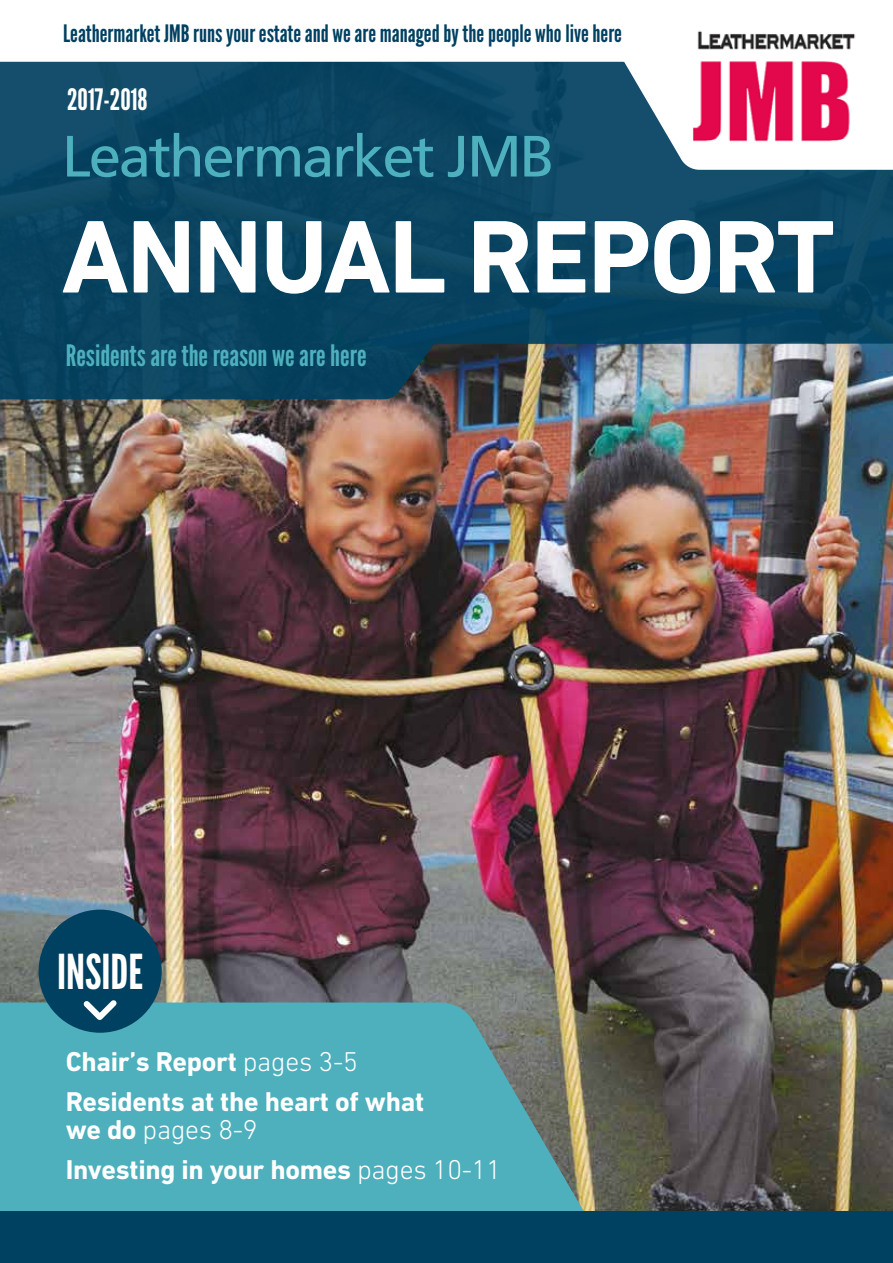
<style>
.page{position:relative;width:893px;height:1263px;background:#fff}
.page>*{position:absolute;margin:0;border:0;box-sizing:border-box;transform-origin:0 0}
.t1{font:700 105px "DIN Next LT Pro";letter-spacing:-.02em;color:#fff}
.t2{font:58.2px "Frutiger";letter-spacing:-.04em;color:#4db0bc}
.t3{font:48px "League Gothic";color:#fff}
.t4{font:29.55px "League Gothic";color:#4db0bc}
.t5{font:29.55px "League Gothic";color:#fff}
.t6{font:700 27.75px/40px "DIN Next LT Pro";letter-spacing:-.01em;color:#fff}
.t7{font:24px "League Gothic";color:#004060}
.s1{font-weight:300}
</style>
<div class="page">
<img style="left:0;top:401px;width:893px;height:572px">
<svg style="left:0;top:186px;width:893px;height:215px;background:#1f4f67"></svg>
<svg style="left:0;top:61px;width:893px;height:125px;background:#245974"></svg>
<img style="left:679px;top:31px;width:188px;height:121px">
<svg style="left:0;top:973px;width:893px;height:238px;background:#58898b"></svg>
<div style="left:0;top:1211px;width:893px;height:52px;background:#004060"></div>
<div style="left:39px;top:910px;width:123px;height:123px;background:#004060;border-radius:50%"></div>
<svg style="left:83px;top:1000px;width:34px;height:20px"></svg>
<svg style="left:62px;top:220px;width:128px;height:73px;background:#094461"></svg>
<svg style="left:200px;top:220px;width:56px;height:73px;background:#094461"></svg>
<svg style="left:266px;top:220px;width:179px;height:74px;background:#08435f"></svg>
<svg style="left:473px;top:220px;width:57px;height:73px;background:#094461"></svg>
<svg style="left:537px;top:220px;width:49px;height:73px;background:#094460"></svg>
<svg style="left:594px;top:219px;width:117px;height:75px;background:#0c4765"></svg>
<div style="left:719px;top:220px;width:115px;height:73px;background:#094360"></div>
<p class="t7" style="left:63px;top:20px;width:560px">Leathermarket JMB runs your estate and we are managed by the people who live here</p>
<p class="t5" style="left:67px;top:82px;width:82px">2017-2018</p>
<h2 class="t2" style="left:62px;top:122px;width:495px">Leathermarket JMB</h2>
<h1 class="t1" style="left:61px;top:195px;width:775px">ANNUAL REPORT</h1>
<p class="t4" style="left:66px;top:339px;width:302px">Residents are the reason we are here</p>
<h3 class="t3" style="left:57px;top:945px;width:88px">INSIDE</h3>
<p class="t6" style="left:66px;top:1041px;width:360px">Chair’s Report <span class="s1">pages 3-5<br></span>Residents at the heart of what</p>
<p class="t6" style="left:66px;top:1109px;width:437px">we do <span class="s1">pages 8-9<br></span>Investing in your homes <span class="s1">pages 10-11</span></p>
</div>
